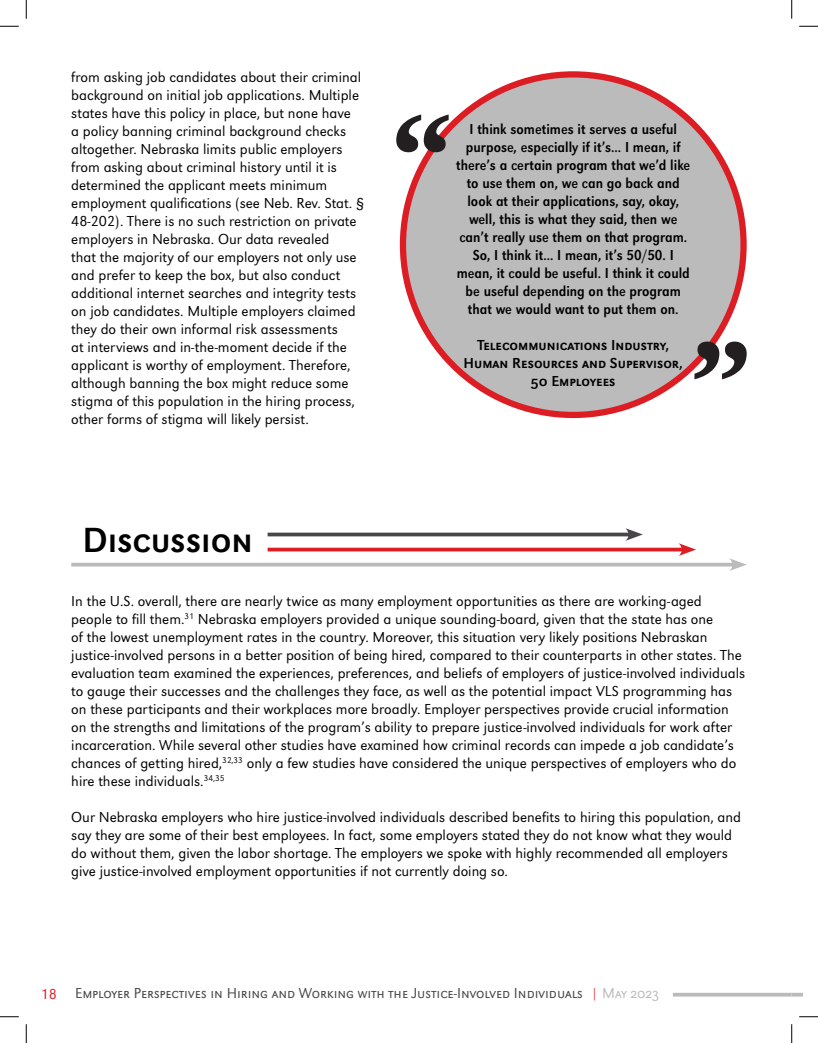
<style>
.page{position:relative;width:818px;height:1043px;background:#fff}
.page>*{position:absolute;margin:0;border:0;box-sizing:border-box;transform-origin:0 0}
.Page_Header{font:36.25px "URW Grotesk SC";color:#000001}
.Text{font:300 15px/18px "URW Grotesk";color:#000001}
.Quote_Text{font:15px/18px "URW Grotesk Ext Nar";color:#000001;text-align:center}
.t1{font:300 15px "URW Grotesk SC";color:#484648}
.Quote_industry{font:15px/18px "URW Grotesk SC";color:#000001;text-align:center}
.s1{font-family:"URW Grotesk";color:#dd1d24}
.s2{color:#dd1d24}
.s3{color:#bcbbbc}
</style>
<div class="page">
<svg style="left:673px;top:992px;width:118px;height:4px"></svg>
<svg style="left:791px;top:992px;width:11px;height:4px"></svg>
<div style="left:403px;top:74px;width:340px;height:341px;background:#bcbbbc;border-radius:50%"></div>
<svg style="left:694px;top:341px;width:52px;height:38px"></svg>
<svg style="left:396px;top:114px;width:52px;height:38px"></svg>
<hr style="left:71px;top:563px;width:665px;height:3px;background:#bcbbbc">
<svg style="left:729px;top:558px;width:17px;height:13px"></svg>
<svg style="left:267px;top:547px;width:411px;height:4px;background:#e3454b"></svg>
<svg style="left:678px;top:543px;width:18px;height:13px"></svg>
<svg style="left:267px;top:532px;width:358px;height:4px"></svg>
<svg style="left:625px;top:528px;width:17px;height:13px"></svg>
<svg style="left:0;top:25px;width:19px;height:2px"></svg>
<svg style="left:799px;top:25px;width:19px;height:2px"></svg>
<svg style="left:0;top:1016px;width:19px;height:1px"></svg>
<svg style="left:799px;top:1016px;width:19px;height:1px"></svg>
<svg style="left:25px;top:0;width:2px;height:19px"></svg>
<svg style="left:25px;top:1024px;width:2px;height:18px"></svg>
<svg style="left:791px;top:0;width:1px;height:19px"></svg>
<svg style="left:791px;top:1024px;width:1px;height:18px"></svg>
<p class="Text" style="left:71px;top:68px;width:294px">from asking job candidates about their criminal background on initial job applications. Multiple states have this policy in place, but none have<br>a policy banning criminal background checks altogether. Nebraska limits public employers from asking about criminal history until it is determined the applicant meets minimum employment qualifications (see Neb. Rev. Stat. § 48-202). There is no such restriction on private employers in Nebraska. Our data revealed<br>that the majority of our employers not only use and prefer to keep the box, but also conduct additional internet searches and integrity tests on job candidates. Multiple employers claimed they do their own informal risk assessments<br>at interviews and in-the-moment decide if the applicant is worthy of employment. Therefore, although banning the box might reduce some stigma of this population in the hiring process, other forms of stigma will likely persist.</p>
<p class="Page_Header" style="left:82px;top:519px;width:172px">Discussion</p>
<p class="Quote_Text" style="left:456px;top:121px;width:236px">I think sometimes it serves a useful purpose, especially if it’s... I mean, if there’s a certain program that we’d like to use them on, we can go back and look at their applications, say, okay, well, this is what they said, then we can’t really use them on that program.<br>So, I think it... I mean, it’s 50/50. I mean, it could be useful. I think it could be useful depending on the program that we would want to put them on.</p>
<p class="Quote_industry" style="left:463px;top:336px;width:221px">Telecommunications Industry,<br>Human Resources and Supervisor,<br>50 Employees</p>
<p class="Text" style="left:71px;top:592px;width:675px">In the U.S. overall, there are nearly twice as many employment opportunities as there are working-aged people to fill them.<sup>31</sup> Nebraska employers provided a unique sounding-board, given that the state has one<br>of the lowest unemployment rates in the country. Moreover, this situation very likely positions Nebraskan justice-involved persons in a better position of being hired, compared to their counterparts in other states. The evaluation team examined the experiences, preferences, and beliefs of employers of justice-involved individuals to gauge their successes and the challenges they face, as well as the potential impact VLS programming has on these participants and their workplaces more broadly. Employer perspectives provide crucial information on the strengths and limitations of the program’s ability to prepare justice-involved individuals for work after incarceration. While several other studies have examined how criminal records can impede a job candidate’s chances of getting hired,<sup>32,33</sup> only a few studies have considered the unique perspectives of employers who do hire these individuals.<sup>34,35</sup></p>
<p class="Text" style="left:71px;top:808px;width:671px">Our Nebraska employers who hire justice-involved individuals described benefits to hiring this population, and say they are some of their best employees. In fact, some employers stated they do not know what they would do without them, given the labor shortage. The employers we spoke with highly recommended all employers give justice-involved employment opportunities if not currently doing so.</p>
<p class="t1" style="left:41px;top:984px;width:620px"><span class="s1">18</span> Employer Perspectives in Hiring and Working with the Justice-Involved Individuals <span class="s2">|</span> <span class="s3">May 2023</span></p>
</div>
